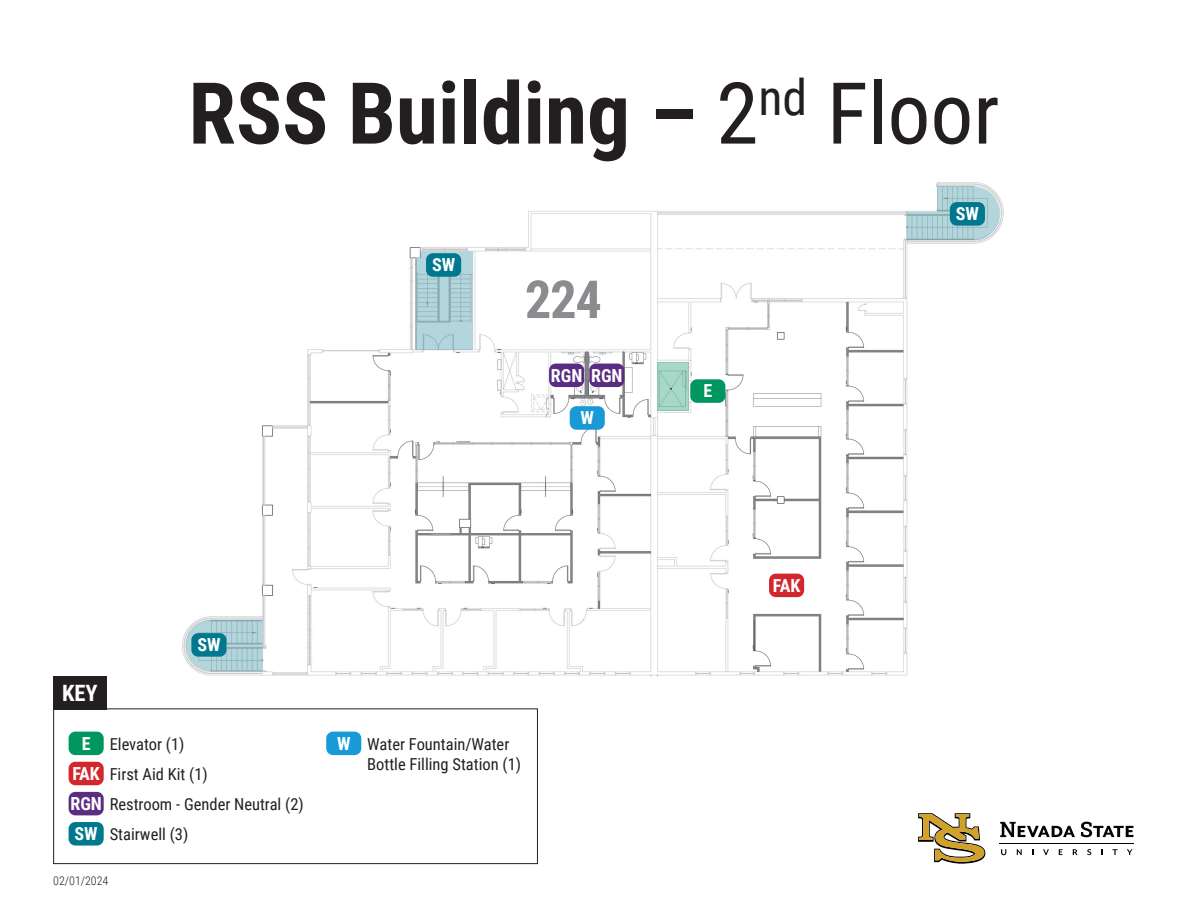
<style>
.page{position:relative;width:1188px;height:918px;background:#fff}
.page>*{position:absolute;margin:0;border:0;box-sizing:border-box;transform-origin:0 0}
.t1{font:700 85.5px "Roboto Condensed";color:#231f20}
.t2{font:700 52.5px "Roboto Condensed";color:#8a8c8f}
.t3{font:700 22.5px "Roboto Condensed";color:#fff}
.t4{font:700 18px "Roboto Condensed";color:#fff}
.t5{font:16.5px/19.8px "Roboto Condensed";color:#231f20}
.t6{font:300 12px "Roboto Condensed";color:#231f20}
.s1{font-weight:400}
.s2{font-weight:700;font-size:18px;color:#fff}
</style>
<div class="page">
<img style="left:182px;top:182px;width:822px;height:494px">
<svg style="left:184px;top:620px;width:78px;height:51px;background:#b2d0d6"></svg>
<svg style="left:415px;top:251px;width:58px;height:99px;background:#acced4"></svg>
<svg style="left:658px;top:362px;width:31px;height:49px;background:#a0d2c0"></svg>
<svg style="left:907px;top:187px;width:94px;height:53px"></svg>
<div style="left:53px;top:676px;width:54px;height:33px;background:#231f20"></div>
<div style="left:53px;top:708px;width:485px;height:156px;border:1px solid #231f20"></div>
<div style="left:549px;top:364px;width:35px;height:23px;background:#5a2d83;border-radius:7px"></div>
<div style="left:589px;top:364px;width:35px;height:23px;background:#5a2d83;border-radius:7px"></div>
<div style="left:570px;top:406px;width:35px;height:24px;background:#1999d6;border-radius:7px"></div>
<div style="left:769px;top:574px;width:35px;height:23px;background:#d3272e;border-radius:7px"></div>
<div style="left:950px;top:202px;width:35px;height:24px;background:#00788d;border-radius:7px"></div>
<div style="left:690px;top:379px;width:35px;height:24px;background:#00965f;border-radius:7px"></div>
<div style="left:426px;top:253px;width:35px;height:24px;background:#00788d;border-radius:7px"></div>
<div style="left:69px;top:732px;width:35px;height:23px;background:#00965f;border-radius:7px"></div>
<div style="left:69px;top:762px;width:35px;height:23px;background:#d3272e;border-radius:7px"></div>
<div style="left:69px;top:792px;width:35px;height:23px;background:#5a2d83;border-radius:7px"></div>
<div style="left:69px;top:822px;width:35px;height:24px;background:#00788d;border-radius:7px"></div>
<div style="left:326px;top:732px;width:35px;height:23px;background:#1999d6;border-radius:7px"></div>
<div style="left:191px;top:633px;width:36px;height:24px;background:#00788d;border-radius:7px"></div>
<hr style="left:1000px;top:843px;width:134px;height:1px;background:#040503">
<svg style="left:1001px;top:849px;width:5px;height:6px"></svg>
<svg style="left:1017px;top:849px;width:5px;height:6px"></svg>
<svg style="left:1043px;top:849px;width:6px;height:6px"></svg>
<svg style="left:1059px;top:849px;width:4px;height:6px"></svg>
<svg style="left:1073px;top:849px;width:5px;height:6px"></svg>
<svg style="left:1087px;top:849px;width:4px;height:6px"></svg>
<svg style="left:1101px;top:849px;width:2px;height:6px"></svg>
<svg style="left:1112px;top:849px;width:6px;height:6px"></svg>
<svg style="left:1127px;top:849px;width:6px;height:6px"></svg>
<svg style="left:1000px;top:822px;width:75px;height:15px"></svg>
<svg style="left:1081px;top:822px;width:52px;height:15px"></svg>
<svg style="left:918px;top:813px;width:67px;height:51px"></svg>
<p class="t1" style="left:189px;top:53px;width:812px">RSS Building – <span class="s1">2</span><sup>nd</sup> <span class="s1">Floor</span></p>
<p class="t4" style="left:432px;top:252px;width:25px">SW</p>
<p class="t2" style="left:525px;top:263px;width:79px">224</p>
<p class="t4" style="left:551px;top:363px;width:33px">RGN</p>
<p class="t4" style="left:591px;top:363px;width:33px">RGN</p>
<p class="t4" style="left:581px;top:405px;width:15px">W</p>
<p class="t3" style="left:62px;top:677px;width:37px">KEY</p>
<p class="t4" style="left:197px;top:632px;width:25px">SW</p>
<p class="t5" style="left:110px;top:733px;width:76px">Elevator (1)</p>
<p class="t5" style="left:110px;top:763px;width:100px">First Aid Kit (1)</p>
<p class="t4" style="left:82px;top:731px;width:10px">E</p>
<p class="t4" style="left:72px;top:761px;width:29px">FAK</p>
<p class="t5" style="left:70px;top:793px;width:235px"><span class="s2">RGN</span> Restroom - Gender Neutral (2)</p>
<p class="t4" style="left:75px;top:821px;width:25px">SW</p>
<p class="t5" style="left:110px;top:823px;width:80px">Stairwell (3)</p>
<p class="t6" style="left:53px;top:873px;width:57px">02/01/2024</p>
<p class="t4" style="left:337px;top:731px;width:15px">W</p>
<p class="t5" style="left:367px;top:733px;width:155px">Water Fountain/Water<br>Bottle Filling Station (1)</p>
<p class="t4" style="left:703px;top:378px;width:10px">E</p>
<p class="t4" style="left:773px;top:573px;width:29px">FAK</p>
<p class="t4" style="left:956px;top:201px;width:25px">SW</p>
</div>
